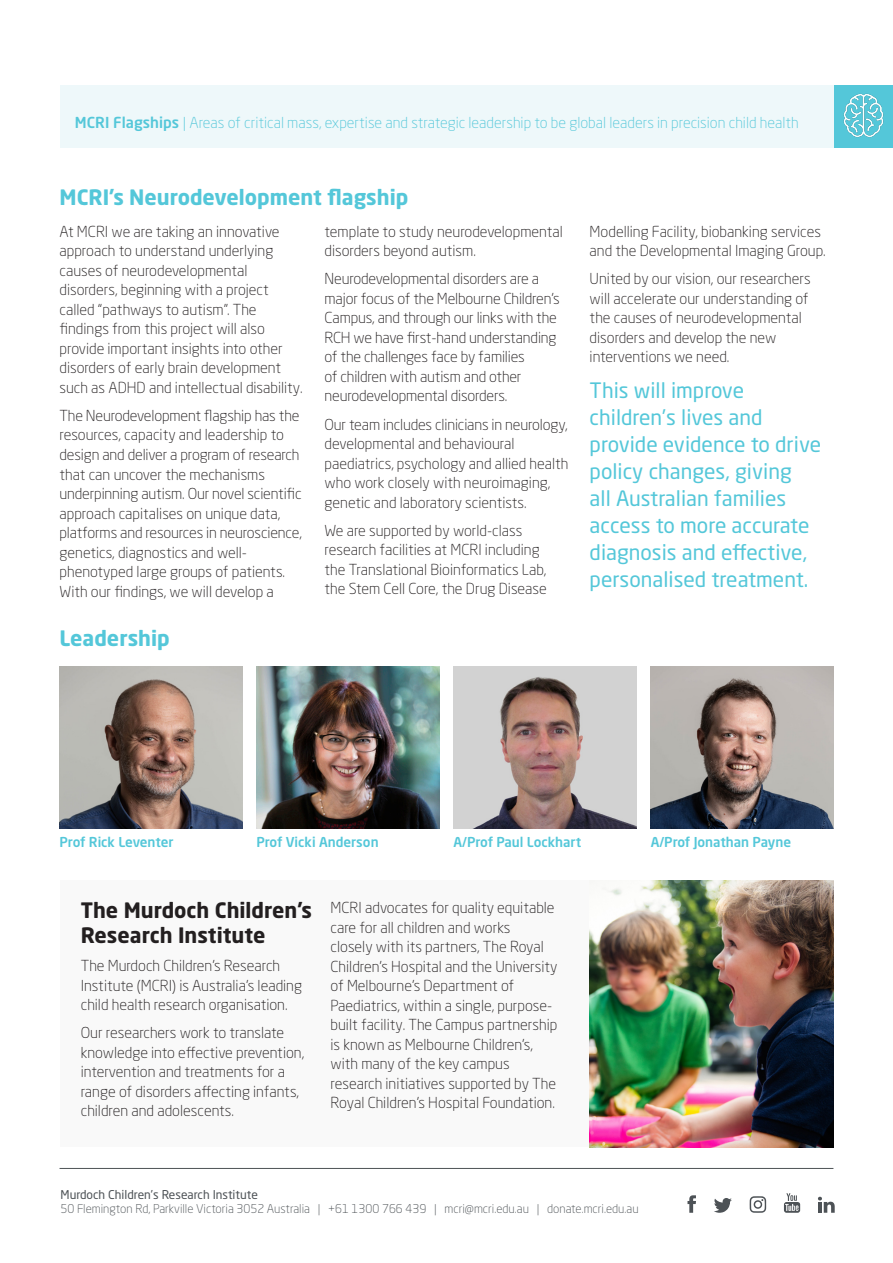
<style>
.page{position:relative;width:893px;height:1263px;background:#fff}
.page>*{position:absolute;margin:0;border:0;box-sizing:border-box;transform-origin:0 0}
.Pull_out_text{font:21px/27px "Neo Sans Std";color:#54c7d9}
.Sub_heading_A{font:700 21px/25.5px "Neo Sans Std";color:#231f20}
.Pull_out_text-2{font:700 21px "Neo Sans Std";color:#54c7d9}
.Sub_heading_A-2{font:700 21px "Neo Sans Std";color:#54c7d9}
.Body_Copy{font:300 15px/19.5px "Neo Sans Std";color:#231f20}
.Body_Copy-2{font:300 15px "Neo Sans Std";color:#54c7d9}
.Sub_heading_B{font:500 13.5px "Neo Sans Std";color:#54c7d9}
.Body_Copy-3{font:300 12px/14.4px "Neo Sans Std";color:#4d5256}
.s1{font-weight:500}
.s2{font-weight:400}
</style>
<div class="page">
<img style="left:60px;top:666px;width:183px;height:163px">
<svg style="left:687px;top:1195px;width:9px;height:18px"></svg>
<svg style="left:714px;top:1198px;width:18px;height:15px"></svg>
<svg style="left:750px;top:1196px;width:16px;height:17px"></svg>
<svg style="left:784px;top:1193px;width:16px;height:20px"></svg>
<svg style="left:818px;top:1197px;width:17px;height:16px"></svg>
<hr style="left:818px;top:1202px;width:4px;height:11px;background:#4d5256">
<div style="left:832px;top:85px;width:61px;height:62px;background:#54c7d9"></div>
<img style="left:843px;top:93px;width:41px;height:45px">
<div style="left:60px;top:880px;width:773px;height:267px;background:#f9f9f9"></div>
<img style="left:590px;top:880px;width:243px;height:267px">
<hr style="left:60px;top:1168px;width:773px;height:1px;background:#4d5256">
<div style="left:60px;top:85px;width:773px;height:62px;background:#eef8fa"></div>
<img style="left:256px;top:666px;width:184px;height:163px">
<img style="left:453px;top:666px;width:183px;height:163px">
<img style="left:650px;top:666px;width:183px;height:163px">
<p class="Body_Copy-2" style="left:75px;top:114px;width:725px"><span class="s1">MCRI Flagships</span> | Areas of critical mass, expertise and strategic leadership to be global leaders in precision child health</p>
<p class="Pull_out_text-2" style="left:60px;top:184px;width:350px">MCRI’s Neurodevelopment flagship</p>
<p class="Body_Copy" style="left:60px;top:222px;width:245px">At MCRI we are taking an innovative approach to understand underlying causes of neurodevelopmental disorders, beginning with a project called “pathways to autism”. The findings from this project will also provide important insights into other disorders of early brain development such as ADHD and intellectual disability.</p>
<p class="Body_Copy" style="left:60px;top:406px;width:244px">The Neurodevelopment flagship has the resources, capacity and leadership to design and deliver a program of research that can uncover the mechanisms underpinning autism. Our novel scientific approach capitalises on unique data, platforms and resources in neuroscience, genetics, diagnostics and well&shy;phenotyped large groups of patients.<br>With our findings, we will develop a</p>
<p class="Sub_heading_A-2" style="left:60px;top:625px;width:112px">Leadership</p>
<p class="Body_Copy" style="left:325px;top:222px;width:240px">template to study neurodevelopmental disorders beyond autism.</p>
<p class="Body_Copy" style="left:325px;top:269px;width:237px">Neurodevelopmental disorders are a major focus of the Melbourne Children’s Campus, and through our links with the RCH we have first-hand understanding of the challenges face by families<br>of children with autism and other neurodevelopmental disorders.</p>
<p class="Body_Copy" style="left:325px;top:414px;width:245px">Our team includes clinicians in neurology, developmental and behavioural paediatrics, psychology and allied health who work closely with neuroimaging, genetic and laboratory scientists.</p>
<p class="Body_Copy" style="left:325px;top:520px;width:224px">We are supported by world-class research facilities at MCRI including the Translational Bioinformatics Lab, the Stem Cell Core, the Drug Disease</p>
<p class="Body_Copy" style="left:590px;top:222px;width:238px">Modelling Facility, biobanking services and the Developmental Imaging Group.</p>
<p class="Body_Copy" style="left:590px;top:269px;width:223px">United by our vision, our researchers will accelerate our understanding of the causes of neurodevelopmental disorders and develop the new interventions we need.</p>
<p class="Pull_out_text" style="left:590px;top:376px;width:233px">This will improve children’s lives and provide evidence to drive policy changes, giving<br>all Australian families access to more accurate diagnosis and effective, personalised treatment.</p>
<p class="Sub_heading_B" style="left:60px;top:833px;width:116px">Prof Rick Leventer</p>
<p class="Sub_heading_B" style="left:256px;top:833px;width:124px">Prof Vicki Anderson</p>
<p class="Sub_heading_B" style="left:453px;top:833px;width:129px">A/Prof Paul Lockhart</p>
<p class="Sub_heading_B" style="left:651px;top:833px;width:142px">A/Prof Jonathan Payne</p>
<p class="Sub_heading_A" style="left:81px;top:897px;width:233px">The Murdoch Children’s<br>Research Institute</p>
<p class="Body_Copy" style="left:81px;top:956px;width:223px">The Murdoch Children’s Research<br>Institute (MCRI) is Australia’s leading child health research organisation.</p>
<p class="Body_Copy" style="left:81px;top:1023px;width:225px">Our researchers work to translate knowledge into effective prevention, intervention and treatments for a range of disorders affecting infants, children and adolescents.</p>
<p class="Body_Copy" style="left:331px;top:898px;width:228px">MCRI advocates for quality equitable care for all children and works<br>closely with its partners, The Royal Children’s Hospital and the University of Melbourne’s Department of Paediatrics, within a single, purpose&shy;built facility. The Campus partnership is known as Melbourne Children’s, with many of the key campus research initiatives supported by The Royal Children’s Hospital Foundation.</p>
<p class="Body_Copy-3" style="left:61px;top:1187px;width:579px"><span class="s2">Murdoch Children’s Research Institute<br></span>50 Flemington Rd, Parkville Victoria 3052 Australia | +61 1300 766 439 | mcri@mcri.edu.au | donate.mcri.edu.au</p>
</div>
